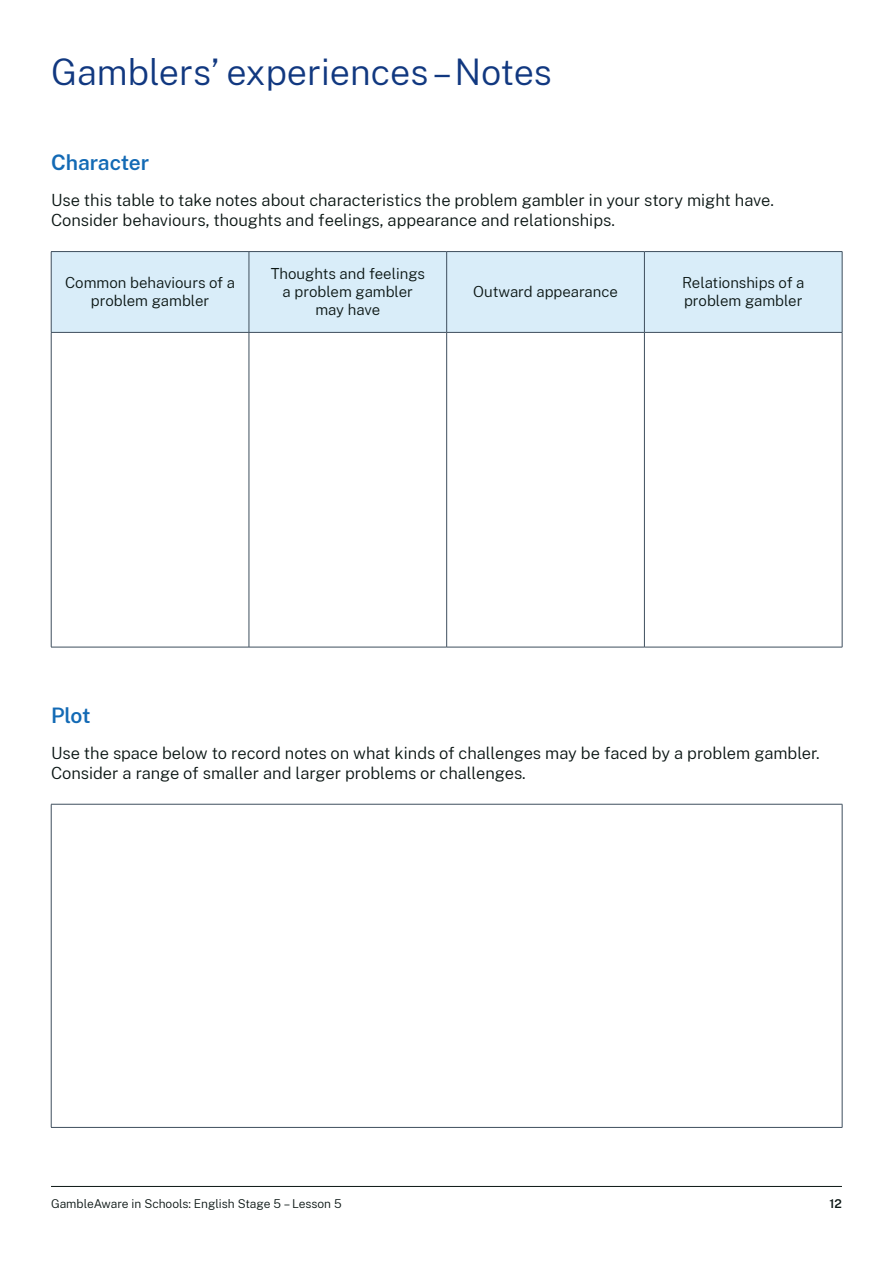
<style>
.page{position:relative;width:893px;height:1263px;background:#fff}
.page>*{position:absolute;margin:0;border:0;box-sizing:border-box;transform-origin:0 0}
.t1{font:300 36px "Public Sans";color:#113880}
.t2{font:600 21px "Public Sans";color:#136ab5}
.t3{font:300 16.5px/19.5px "Public Sans";color:#0b1614}
.t4{font:300 15px/18.3px "Public Sans";color:#0b1614;text-align:center}
.t5{font:300 12px "Public Sans";color:#0b1614}
.t6{font:600 12px "Public Sans";color:#0b1614}
</style>
<div class="page">
<hr style="left:51px;top:1186px;width:791px;height:1px;background:#0b1614">
<div style="left:52px;top:252px;width:790px;height:80px;background:#d9edf9"></div>
<hr style="left:51px;top:332px;width:198px;height:1px;background:#3e4e5d">
<hr style="left:51px;top:333px;width:1px;height:314px;background:#3e4e5d">
<hr style="left:249px;top:332px;width:198px;height:1px;background:#3e4e5d">
<hr style="left:249px;top:333px;width:1px;height:314px;background:#3e4e5d">
<hr style="left:447px;top:332px;width:197px;height:1px;background:#3e4e5d">
<hr style="left:446px;top:333px;width:1px;height:314px;background:#3e4e5d">
<hr style="left:644px;top:332px;width:198px;height:1px;background:#3e4e5d">
<hr style="left:644px;top:333px;width:1px;height:314px;background:#3e4e5d">
<hr style="left:842px;top:333px;width:1px;height:314px;background:#3e4e5d">
<hr style="left:51px;top:647px;width:198px;height:1px;background:#3e4e5d">
<hr style="left:249px;top:647px;width:198px;height:1px;background:#3e4e5d">
<hr style="left:447px;top:647px;width:197px;height:1px;background:#3e4e5d">
<hr style="left:644px;top:647px;width:198px;height:1px;background:#3e4e5d">
<hr style="left:51px;top:252px;width:1px;height:80px;background:#3e4e5d">
<hr style="left:249px;top:252px;width:1px;height:80px;background:#3e4e5d">
<hr style="left:446px;top:252px;width:1px;height:80px;background:#3e4e5d">
<hr style="left:644px;top:252px;width:1px;height:80px;background:#3e4e5d">
<hr style="left:842px;top:252px;width:1px;height:80px;background:#3e4e5d">
<hr style="left:51px;top:251px;width:198px;height:1px;background:#3e4e5d">
<hr style="left:249px;top:251px;width:198px;height:1px;background:#3e4e5d">
<hr style="left:447px;top:251px;width:197px;height:1px;background:#3e4e5d">
<hr style="left:644px;top:251px;width:198px;height:1px;background:#3e4e5d">
<hr style="left:51px;top:804px;width:791px;height:1px;background:#3e4e5d">
<hr style="left:51px;top:804px;width:1px;height:323px;background:#3e4e5d">
<hr style="left:842px;top:804px;width:1px;height:323px;background:#3e4e5d">
<hr style="left:51px;top:1127px;width:791px;height:1px;background:#3e4e5d">
<h1 class="t1" style="left:51px;top:47px;width:502px">Gamblers’ experiences – Notes</h1>
<p class="t2" style="left:51px;top:147px;width:100px">Character</p>
<p class="t3" style="left:51px;top:190px;width:724px">Use this table to take notes about characteristics the problem gambler in your story might have.<br>Consider behaviours, thoughts and feelings, appearance and relationships.</p>
<p class="t4" style="left:65px;top:273px;width:171px">Common behaviours of a problem gambler</p>
<p class="t4" style="left:271px;top:263px;width:156px">Thoughts and feelings a problem gambler may have</p>
<p class="t4" style="left:473px;top:282px;width:146px">Outward appearance</p>
<p class="t4" style="left:682px;top:273px;width:124px;text-align:left">Relationships of a problem gambler</p>
<p class="t2" style="left:51px;top:700px;width:41px">Plot</p>
<p class="t3" style="left:51px;top:742px;width:770px">Use the space below to record notes on what kinds of challenges may be faced by a problem gambler.<br>Consider a range of smaller and larger problems or challenges.</p>
<p class="t5" style="left:51px;top:1196px;width:292px">GambleAware in Schools: English Stage 5 – Lesson 5</p>
<p class="t6" style="left:829px;top:1195px;width:14px">12</p>
</div>
